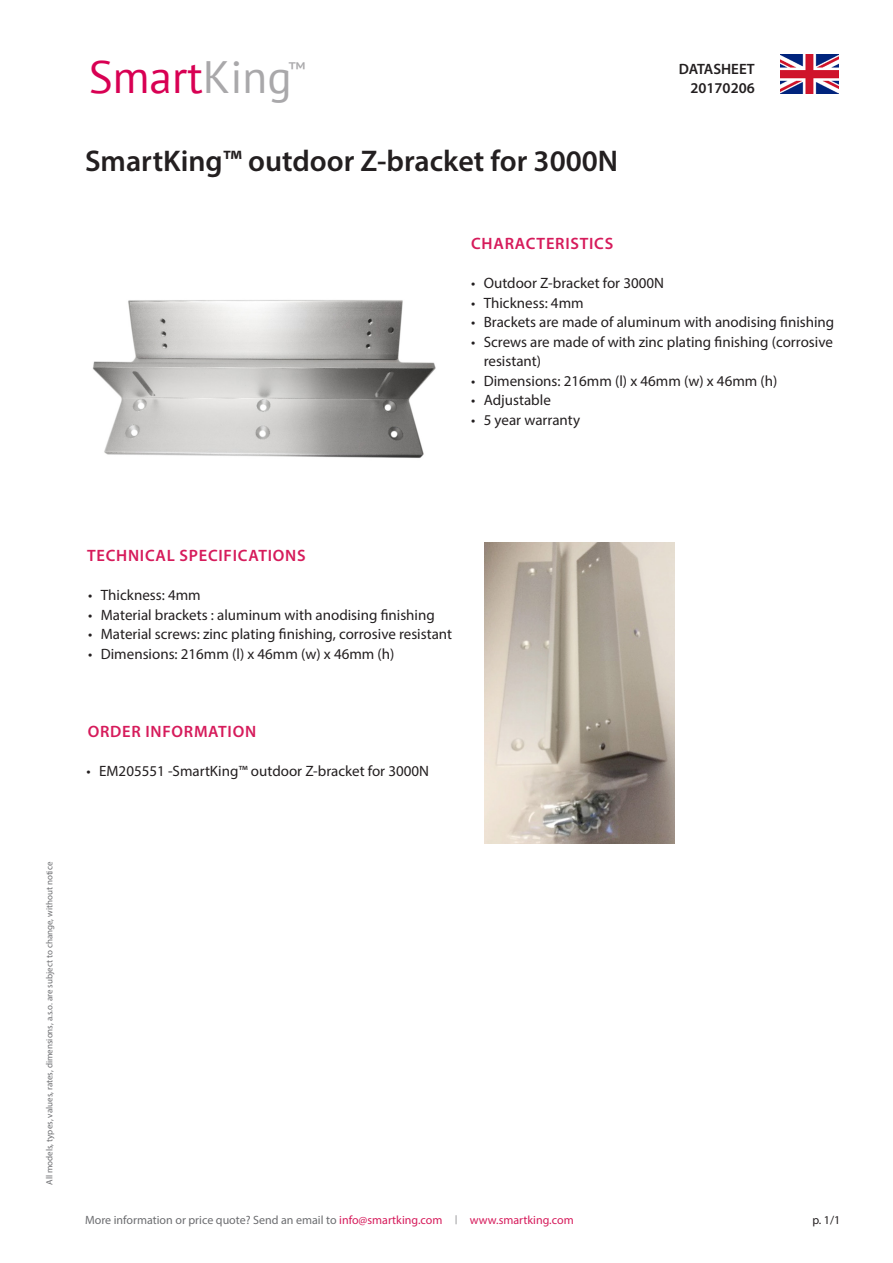
<style>
.page{position:relative;width:893px;height:1263px;background:#fff}
.page>*{position:absolute;margin:0;border:0;box-sizing:border-box;transform-origin:0 0}
.t1{font:45.3px "PT Sans";color:#d80053}
.Titel{font:600 30px "Myriad Pro";color:#231f20}
.t2{font:19.5px "PT Sans";color:#a9a8aa}
.Subititel{font:600 16.5px "Myriad Pro";letter-spacing:.045em;color:#d61b5b}
.t3{font:15px/19.5px "Myriad Pro";color:#231f20}
.t4{font:600 15px/19.5px "Myriad Pro";color:#231f20;text-align:right}
.t5{font:12px "Myriad Pro";color:#6c6d70}
.smartking{font:12px "Myriad Pro";color:#d61b5b}
.page{font:12px "Myriad Pro";color:#231f20}
.disclaimer{font:9px "Myriad Pro";color:#6c6d70}
.s1{color:#a9a8aa}
.s2{color:#d61b5b}
</style>
<div class="page">
<img style="left:780px;top:54px;width:59px;height:39px">
<img style="left:93px;top:300px;width:343px;height:158px">
<img style="left:484px;top:543px;width:190px;height:301px">
<h1 class="t1" style="left:89px;top:48px;width:204px">Smart<span class="s1">King</span></h1>
<h3 class="t2" style="left:288px;top:57px;width:19px">™</h3>
<p class="t4" style="left:679px;top:58px;width:78px">DATASHEET<br>20170206</p>
<p class="Titel" style="left:85px;top:142px;width:535px">SmartKing™ outdoor Z-bracket for 3000N</p>
<p class="Subititel" style="left:471px;top:233px;width:144px">CHARACTERISTICS</p>
<p class="t3" style="left:471px;top:273px;width:194px">• Outdoor Z-bracket for 3000N</p>
<p class="t3" style="left:471px;top:292px;width:114px">• Thickness: 4mm</p>
<p class="t3" style="left:471px;top:312px;width:365px">• Brackets are made of aluminum with anodising finishing</p>
<p class="t3" style="left:484px;top:331px;width:351px;text-indent:-13px">• Screws are made of with zinc plating finishing (corrosive resistant)</p>
<p class="t3" style="left:471px;top:370px;width:308px">• Dimensions: 216mm (l) x 46mm (w) x 46mm (h)</p>
<p class="t3" style="left:471px;top:390px;width:81px">• Adjustable</p>
<p class="t3" style="left:471px;top:409px;width:111px">• 5 year warranty</p>
<p class="Subititel" style="left:87px;top:545px;width:220px">TECHNICAL SPECIFICATIONS</p>
<p class="t3" style="left:88px;top:585px;width:114px">• Thickness: 4mm</p>
<p class="t3" style="left:88px;top:604px;width:348px">• Material brackets : aluminum with anodising finishing</p>
<p class="t3" style="left:88px;top:624px;width:366px">• Material screws: zinc plating finishing, corrosive resistant</p>
<p class="t3" style="left:88px;top:643px;width:308px">• Dimensions: 216mm (l) x 46mm (w) x 46mm (h)</p>
<p class="Subititel" style="left:88px;top:720px;width:170px">ORDER INFORMATION</p>
<p class="t3" style="left:86px;top:760px;width:344px">• EM205551 -SmartKing™ outdoor Z-bracket for 3000N</p>
<p class="disclaimer" style="left:44px;top:1185px;width:324px;rotate:-90deg">All models, types, values, rates, dimensions, a.s.o. are subject to change, without notice</p>
<p class="t5" style="left:85px;top:1213px;width:359px">More information or price quote? Send an email to <span class="s2">info@smartking.com</span></p>
<p class="disclaimer" style="left:455px;top:1214px;width:4px">|</p>
<p class="smartking" style="left:470px;top:1213px;width:105px">www.smartking.com</p>
<p class="page" style="left:812px;top:1213px;width:29px">p. 1/1</p>
</div>
